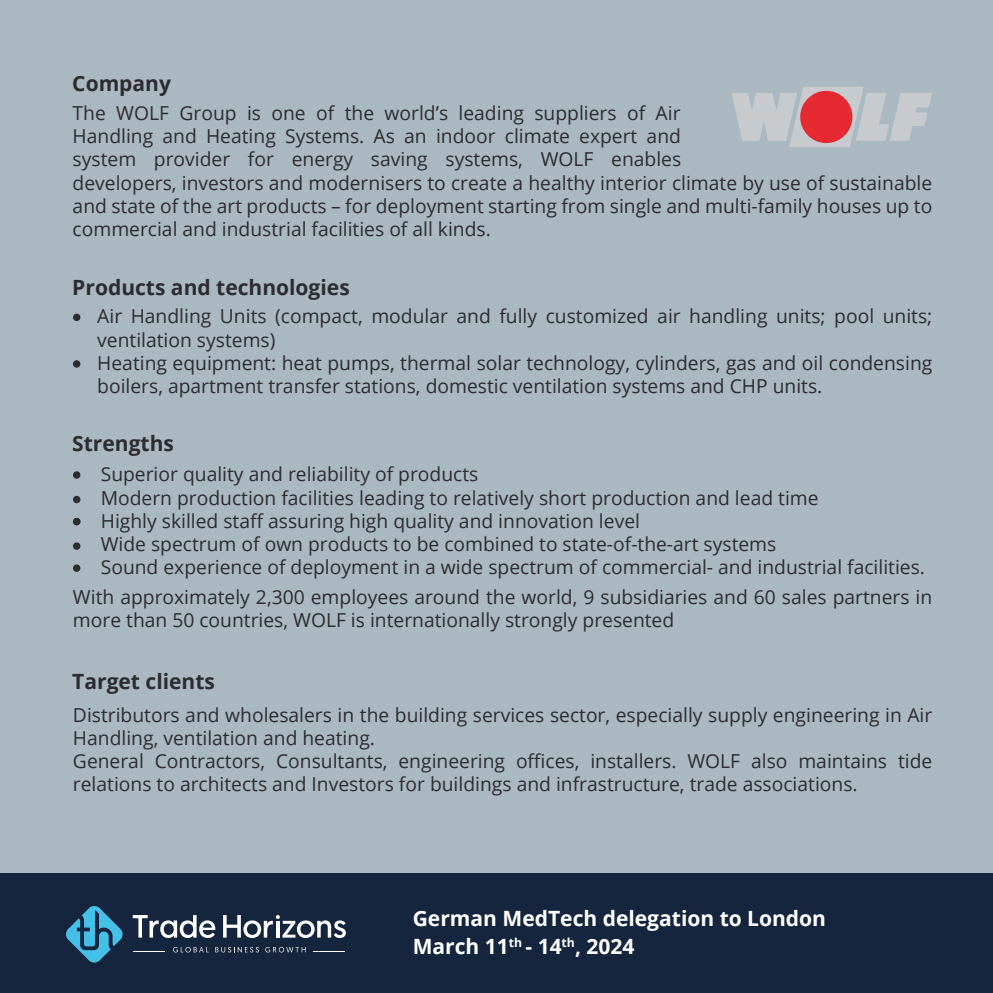
<style>
.page{position:relative;width:993px;height:993px;background:#fff}
.page>*{position:absolute;margin:0;border:0;box-sizing:border-box;transform-origin:0 0}
.t1{font:700 21px "Open Sans";color:#2c2c31}
.t2{font:700 21px/28px "Open Sans";color:#fff}
.t3{font:19.25px/23.1px "Open Sans";color:#2c2c31}
</style>
<div class="page">
<div style="left:0;top:0;width:992px;height:873px;background:#aab8c1"></div>
<div style="left:0;top:873px;width:992px;height:119px;background:#15253d"></div>
<svg style="left:133px;top:915px;width:82px;height:22px"></svg>
<svg style="left:223px;top:915px;width:123px;height:22px"></svg>
<svg style="left:66px;top:906px;width:57px;height:57px"></svg>
<svg style="left:173px;top:947px;width:36px;height:5px"></svg>
<svg style="left:215px;top:947px;width:44px;height:5px"></svg>
<svg style="left:265px;top:947px;width:40px;height:5px"></svg>
<hr style="left:133px;top:951px;width:31px;height:1px;background:#fff">
<hr style="left:313px;top:951px;width:32px;height:1px;background:#fff">
<svg style="left:731px;top:87px;width:200px;height:60px"></svg>
<div style="left:800px;top:91px;width:52px;height:52px;background:#e62a32;border-radius:50%"></div>
<div style="left:73px;top:313px;width:7px;height:8px;background:#2c2c31;border-radius:50%"></div>
<div style="left:73px;top:360px;width:7px;height:7px;background:#2c2c31;border-radius:50%"></div>
<div style="left:73px;top:471px;width:7px;height:7px;background:#2c2c31;border-radius:50%"></div>
<div style="left:73px;top:495px;width:7px;height:8px;background:#2c2c31;border-radius:50%"></div>
<div style="left:73px;top:542px;width:7px;height:7px;background:#2c2c31;border-radius:50%"></div>
<div style="left:73px;top:517px;width:7px;height:8px;background:#2c2c31;border-radius:50%"></div>
<div style="left:73px;top:564px;width:7px;height:7px;background:#2c2c31;border-radius:50%"></div>
<p class="t1" style="left:72px;top:68px;width:100px">Company</p>
<p class="t3" style="left:73px;top:101px;width:860px">The WOLF Group is one of the world’s leading suppliers of Air<br>Handling and Heating Systems. As an indoor climate expert and<br>system provider for energy saving systems, WOLF enables<br>developers, investors and modernisers to create a healthy interior climate by use of sustainable and state of the art products – for deployment starting from single and multi-family houses up to commercial and industrial facilities of all kinds.</p>
<p class="t1" style="left:72px;top:272px;width:279px">Products and technologies</p>
<p class="t3" style="left:97px;top:304px;width:836px">Air Handling Units (compact, modular and fully customized air handling units; pool units; ventilation systems)<br>Heating equipment: heat pumps, thermal solar technology, cylinders, gas and oil condensing boilers, apartment transfer stations, domestic ventilation systems and CHP units.</p>
<p class="t1" style="left:72px;top:428px;width:103px">Strengths</p>
<p class="t3" style="left:101px;top:462px;width:825px">Superior quality and reliability of products<br>Modern production facilities leading to relatively short production and lead time<br>Highly skilled staff assuring high quality and innovation level<br>Wide spectrum of own products to be combined to state-of-the-art systems<br>Sound experience of deployment in a wide spectrum of commercial- and industrial facilities.</p>
<p class="t3" style="left:73px;top:584px;width:860px">With approximately 2,300 employees around the world, 9 subsidiaries and 60 sales partners in more than 50 countries, WOLF is internationally strongly presented</p>
<p class="t1" style="left:72px;top:666px;width:144px">Target clients</p>
<p class="t3" style="left:73px;top:702px;width:860px">Distributors and wholesalers in the building services sector, especially supply engineering in Air Handling, ventilation and heating.<br>General Contractors, Consultants, engineering offices, installers. WOLF also maintains tide relations to architects and Investors for buildings and infrastructure, trade associations.</p>
<p class="t2" style="left:412px;top:903px;width:415px">German MedTech delegation to London<br>March 11<sup>th</sup> - 14<sup>th</sup>, 2024</p>
</div>
